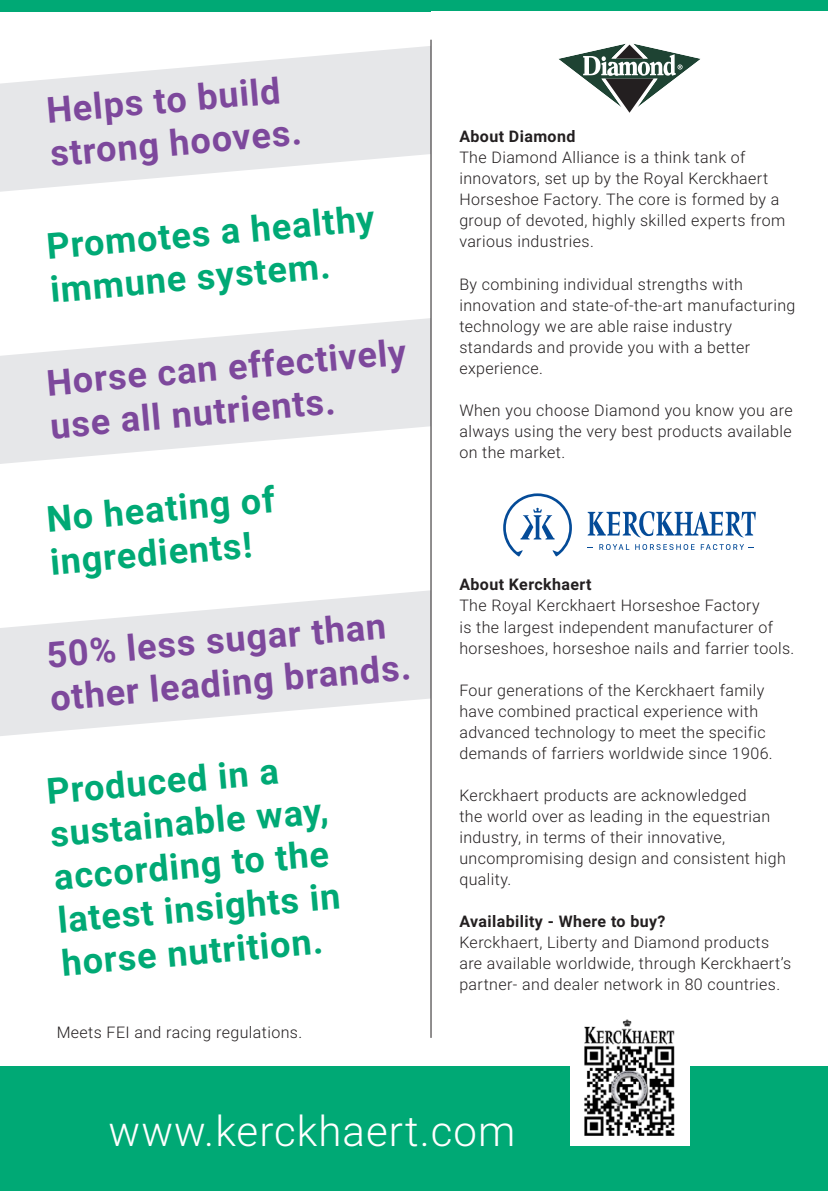
<style>
.page{position:relative;width:828px;height:1191px;background:#fff}
.page>*{position:absolute;margin:0;border:0;box-sizing:border-box;transform-origin:0 0}
.t1{font:300 42px "Roboto";letter-spacing:.025em;color:#fff}
.t2{font:700 36px/43.2px "Roboto";color:#00a975}
.t3{font:700 36px "Roboto";color:#7d489c}
.t4{font:300 16px/21px "Roboto";letter-spacing:.025em;color:#231f20}
.t5{font:700 16px "Roboto";letter-spacing:.025em;color:#231f20}
</style>
<div class="page">
<svg style="left:0;top:39px;width:431px;height:153px;fill:#e6e7e9"></svg>
<svg style="left:0;top:318px;width:430px;height:146px;fill:#e6e7e9"></svg>
<svg style="left:0;top:590px;width:430px;height:146px;fill:#e6e7e9"></svg>
<div style="left:0;top:0;width:828px;height:11px;background:#00a975"></div>
<div style="left:0;top:1066px;width:828px;height:125px;background:#00a975"></div>
<hr style="left:430px;top:40px;width:1px;height:997px;background:#231f20">
<div style="left:570px;top:1015px;width:119px;height:130px;background:#fff"></div>
<img style="left:584px;top:1019px;width:91px;height:117px">
<svg style="left:559px;top:43px;width:141px;height:70px"></svg>
<svg style="left:587px;top:511px;width:169px;height:26px"></svg>
<svg style="left:503px;top:493px;width:69px;height:63px"></svg>
<svg style="left:599px;top:544px;width:30px;height:6px"></svg>
<svg style="left:635px;top:544px;width:59px;height:6px"></svg>
<svg style="left:701px;top:544px;width:53px;height:6px"></svg>
<p class="t3" style="left:44px;top:85px;width:236px;rotate:-5deg">Helps to build</p>
<p class="t3" style="left:48px;top:128px;width:253px;rotate:-5deg">strong hooves.</p>
<p class="t2" style="left:45px;top:224px;width:331px;rotate:-5deg">Promotes a healthy</p>
<p class="t2" style="left:48px;top:267px;width:282px;rotate:-5deg">immune system.</p>
<p class="t3" style="left:44px;top:358px;width:362px;rotate:-5deg">Horse can effectively</p>
<p class="t3" style="left:48px;top:401px;width:287px;rotate:-5deg">use all nutrients.</p>
<p class="t2" style="left:45px;top:496px;width:231px;rotate:-5deg">No heating of</p>
<p class="t2" style="left:48px;top:539px;width:204px;rotate:-5deg">ingredients!</p>
<p class="t3" style="left:44px;top:630px;width:342px;rotate:-5deg">50% less sugar than</p>
<p class="t3" style="left:48px;top:673px;width:363px;rotate:-5deg">other leading brands.</p>
<p class="t2" style="left:45px;top:768px;width:285px;rotate:-5deg">Produced in a sustainable way, according to the latest insights in horse nutrition.</p>
<p class="t4" style="left:57px;top:1021px;width:247px">Meets FEI and racing regulations.</p>
<p class="t5" style="left:459px;top:125px;width:118px">About Diamond</p>
<p class="t4" style="left:459px;top:147px;width:327px">The Diamond Alliance is a think tank of innovators, set up by the Royal Kerckhaert Horseshoe Factory. The core is formed by a group of devoted, highly skilled experts from various industries.</p>
<p class="t4" style="left:459px;top:273px;width:337px">By combining individual strengths with innovation and state-of-the-art manufacturing technology we are able raise industry standards and provide you with a better experience.</p>
<p class="t4" style="left:459px;top:399px;width:335px;text-align:justify">When you choose Diamond you know you are always using the very best products available on the market.</p>
<p class="t5" style="left:459px;top:573px;width:134px">About Kerckhaert</p>
<p class="t4" style="left:459px;top:594px;width:336px">The Royal Kerckhaert Horseshoe Factory<br>is the largest independent manufacturer of horseshoes, horseshoe nails and farrier tools.</p>
<p class="t4" style="left:459px;top:678px;width:315px">Four generations of the Kerckhaert family have combined practical experience with advanced technology to meet the specific demands of farriers worldwide since 1906.</p>
<p class="t4" style="left:459px;top:783px;width:328px">Kerckhaert products are acknowledged<br>the world over as leading in the equestrian industry, in terms of their innovative, uncompromising design and consistent high quality.</p>
<p class="t5" style="left:459px;top:909px;width:208px">Availability - Where to buy?</p>
<p class="t4" style="left:459px;top:930px;width:333px">Kerckhaert, Liberty and Diamond products are available worldwide, through Kerckhaert’s partner- and dealer network in 80 countries.</p>
<p class="t1" style="left:109px;top:1101px;width:408px">www.kerckhaert.com</p>
</div>
